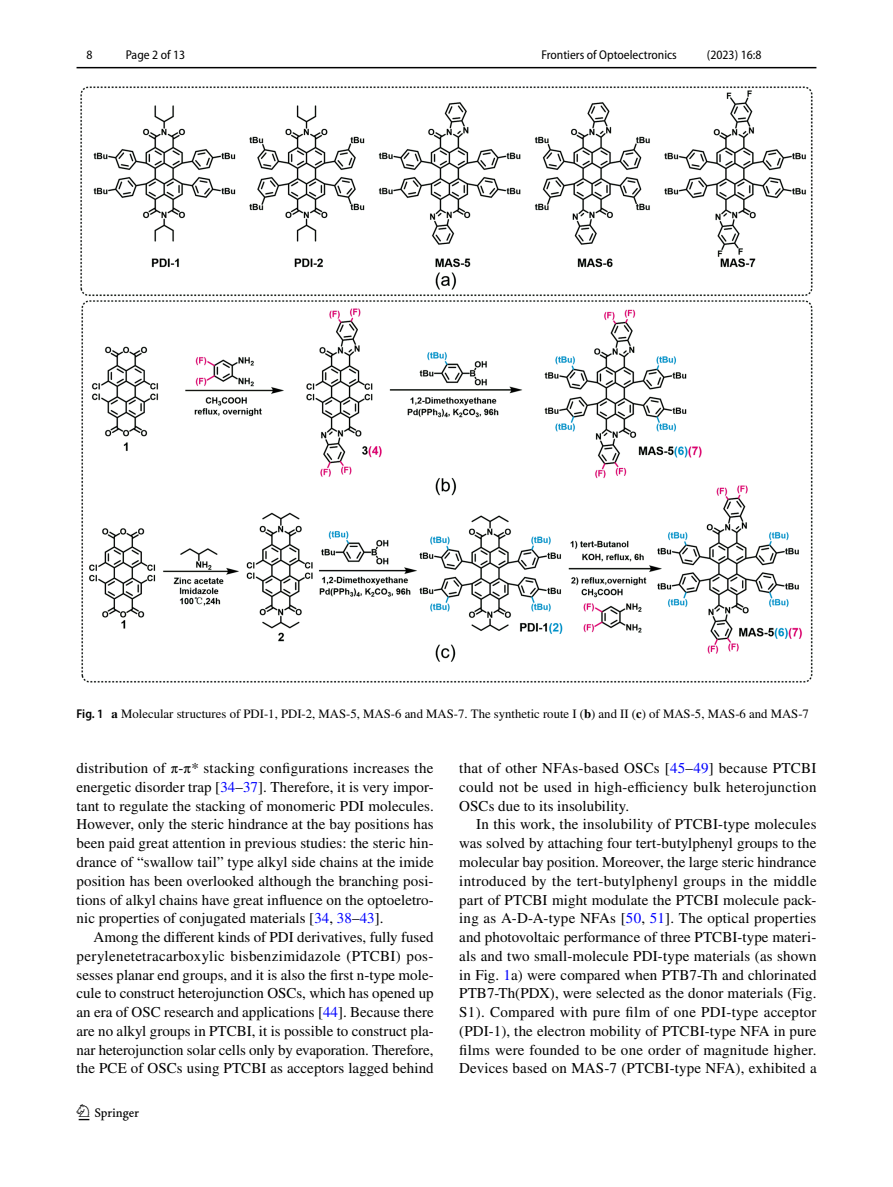
<style>
.page{position:relative;width:893px;height:1187px;background:#fff}
.page>*{position:absolute;margin:0;border:0;box-sizing:border-box;transform-origin:0 0}
.t1{font:22.5px "Springnew Regular 2";color:#000}
.t2{font:15px/18.8px "STIX";letter-spacing:.005em;color:#000;text-align:justify}
.t3{font:12.75px "STIX";color:#000}
.t4{font:semi-condensed 12.75px "Myriad Pro";color:#000}
.s1{font-family:"Myriad Pro";font-weight:600;font-stretch:semi-condensed}
.s2{font-weight:700}
.s3{color:#00f}
</style>
<div class="page">
<hr style="left:77px;top:67px;width:739px;height:1px;background:#000">
<img style="left:81px;top:87px;width:731px;height:595px">
<p class="t4" style="left:87px;top:48px;width:8px">8</p>
<p class="t4" style="left:126px;top:48px;width:61px">Page 2 of 13</p>
<p class="t4" style="left:541px;top:48px;width:137px">Frontiers of Optoelectronics</p>
<p class="t4" style="left:707px;top:48px;width:56px">(2023) 16:8</p>
<p class="t3" style="left:77px;top:704px;width:734px"><span class="s1">Fig. 1</span> <span class="s2">a</span> Molecular structures of PDI-1, PDI-2, MAS-5, MAS-6 and MAS-7. The synthetic route I (<span class="s2">b</span>) and II (<span class="s2">c</span>) of MAS-5, MAS-6 and MAS-7</p>
<p class="t2" style="left:77px;top:759px;width:359px">distribution of π-π* stacking configurations increases the energetic disorder trap [<span class="s3">34</span>–<span class="s3">37</span>]. Therefore, it is very impor&shy;tant to regulate the stacking of monomeric PDI molecules.<br>However, only the steric hindrance at the bay positions has been paid great attention in previous studies: the steric hin&shy;drance of “swallow tail” type alkyl side chains at the imide position has been overlooked although the branching posi&shy;tions of alkyl chains have great influence on the optoeletro&shy;nic properties of conjugated materials [<span class="s3">34</span>, <span class="s3">38</span>–<span class="s3">43</span>].</p>
<p class="t2" style="left:77px;top:928px;width:359px;text-indent:17px">Among the different kinds of PDI derivatives, fully fused perylenetetracarboxylic bisbenzimidazole (PTCBI) pos&shy;sesses planar end groups, and it is also the first n-type mole&shy;cule to construct heterojunction OSCs, which has opened up an era of OSC research and applications [<span class="s3">44</span>]. Because there are no alkyl groups in PTCBI, it is possible to construct pla&shy;nar heterojunction solar cells only by evaporation. Therefore, the PCE of OSCs using PTCBI as acceptors lagged behind</p>
<h1 class="t1" style="left:79px;top:1104px;width:62px">1 3</h1>
<p class="t2" style="left:459px;top:759px;width:359px">that of other NFAs-based OSCs [<span class="s3">45</span>–<span class="s3">49</span>] because PTCBI could not be used in high-efficiency bulk heterojunction OSCs due to its insolubility.</p>
<p class="t2" style="left:459px;top:816px;width:359px;text-indent:17px">In this work, the insolubility of PTCBI-type molecules was solved by attaching four tert-butylphenyl groups to the molecular bay position. Moreover, the large steric hindrance introduced by the tert-butylphenyl groups in the middle part of PTCBI might modulate the PTCBI molecule pack&shy;ing as A-D-A-type NFAs [<span class="s3">50</span>, <span class="s3">51</span>]. The optical properties and photovoltaic performance of three PTCBI-type materi&shy;als and two small-molecule PDI-type materials (as shown in Fig. <span class="s3">1</span>a) were compared when PTB7-Th and chlorinated PTB7-Th(PDX), were selected as the donor materials (Fig.<br>S1). Compared with pure film of one PDI-type acceptor (PDI-1), the electron mobility of PTCBI-type NFA in pure films were founded to be one order of magnitude higher.<br>Devices based on MAS-7 (PTCBI-type NFA), exhibited a</p>
</div>
